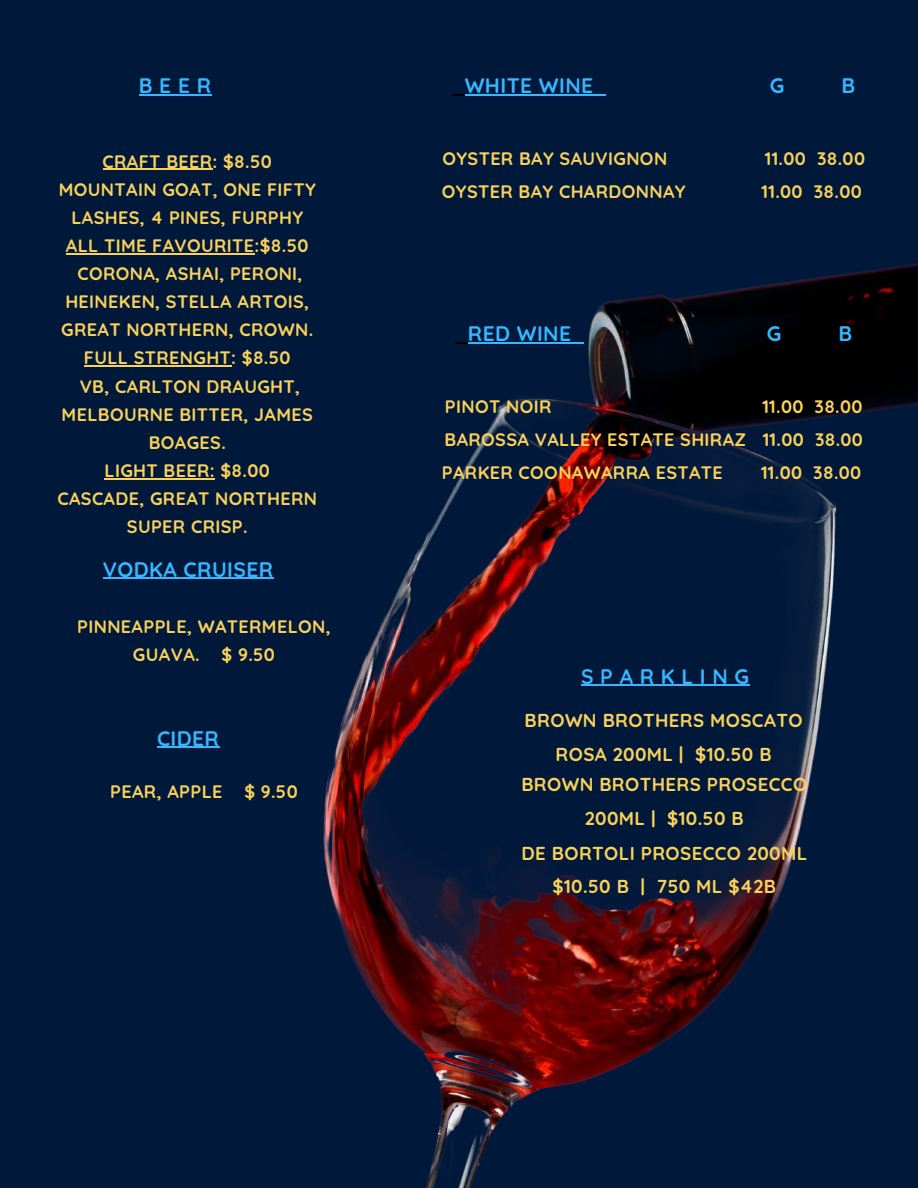
<style>
.page{position:relative;width:918px;height:1188px;background:#00193b}
.page>*{position:absolute;margin:0;border:0;box-sizing:border-box;transform-origin:0 0}
.t1{font:700 21px "Quicksand";letter-spacing:.02em;color:#38b6ff}
.t2{font:700 21px "Quicksand";letter-spacing:.32em;color:#38b6ff}
.t3{font:700 18.75px/34px "Quicksand";letter-spacing:.02em;color:#fad259;text-align:center}
.t4{font:700 18px/28.2px "Quicksand";letter-spacing:.02em;color:#fad259;text-align:center}
</style>
<div class="page">
<img style="left:324px;top:264px;width:594px;height:924px">
<svg style="left:452px;top:94px;width:13px;height:1px"></svg>
<hr style="left:465px;top:94px;width:129px;height:1px;background:#38b6ff">
<svg style="left:594px;top:94px;width:12px;height:1px"></svg>
<svg style="left:455px;top:342px;width:13px;height:2px"></svg>
<hr style="left:468px;top:342px;width:104px;height:2px;background:#38b6ff">
<svg style="left:572px;top:342px;width:12px;height:2px"></svg>
<hr style="left:581px;top:685px;width:169px;height:1px;background:#38b6ff">
<hr style="left:139px;top:94px;width:73px;height:1px;background:#38b6ff">
<hr style="left:103px;top:169px;width:110px;height:1px;background:#fad259">
<hr style="left:66px;top:253px;width:189px;height:1px;background:#fad259">
<hr style="left:84px;top:366px;width:147px;height:1px;background:#fad259">
<hr style="left:105px;top:478px;width:110px;height:1px;background:#fad259">
<hr style="left:103px;top:578px;width:171px;height:1px;background:#38b6ff">
<hr style="left:157px;top:747px;width:62px;height:1px;background:#38b6ff">
<p class="t1" style="left:139px;top:72px;width:74px">BEER</p>
<p class="t4" style="left:57px;top:147px;width:261px">CRAFT BEER: $8.50<br>MOUNTAIN GOAT, ONE FIFTY<br>LASHES, 4 PINES, FURPHY<br>ALL TIME FAVOURITE:$8.50<br>CORONA, ASHAI, PERONI,<br>HEINEKEN, STELLA ARTOIS,<br>GREAT NORTHERN, CROWN.<br>FULL STRENGHT: $8.50<br>VB, CARLTON DRAUGHT,<br>MELBOURNE BITTER, JAMES<br>BOAGES.<br>LIGHT BEER: $8.00<br>CASCADE, GREAT NORTHERN<br>SUPER CRISP.</p>
<p class="t1" style="left:103px;top:556px;width:172px">VODKA CRUISER</p>
<p class="t4" style="left:77px;top:612px;width:255px">PINNEAPPLE, WATERMELON,<br>GUAVA. $ 9.50</p>
<p class="t1" style="left:157px;top:725px;width:64px">CIDER</p>
<p class="t4" style="left:110px;top:778px;width:189px">PEAR, APPLE $ 9.50</p>
<p class="t1" style="left:465px;top:72px;width:130px">WHITE WINE</p>
<p class="t1" style="left:770px;top:72px;width:16px">G</p>
<p class="t1" style="left:842px;top:72px;width:15px">B</p>
<p class="t4" style="left:442px;top:144px;width:226px">OYSTER BAY SAUVIGNON</p>
<p class="t4" style="left:765px;top:144px;width:102px">11.00 38.00</p>
<p class="t4" style="left:442px;top:177px;width:245px">OYSTER BAY CHARDONNAY</p>
<p class="t4" style="left:762px;top:177px;width:102px">11.00 38.00</p>
<p class="t1" style="left:468px;top:320px;width:105px">RED WINE</p>
<p class="t1" style="left:767px;top:320px;width:16px">G</p>
<p class="t1" style="left:838px;top:320px;width:15px">B</p>
<p class="t4" style="left:442px;top:390px;width:423px;line-height:32.7px;text-align:justify;text-indent:320px">11.00 38.00<br>BAROSSA VALLEY ESTATE SHIRAZ 11.00 38.00<br>PARKER COONAWARRA ESTATE</p>
<p class="t4" style="left:445px;top:392px;width:108px">PINOT NOIR</p>
<p class="t4" style="left:761px;top:458px;width:102px">11.00 38.00</p>
<p class="t2" style="left:581px;top:663px;width:170px">SPARKLING</p>
<p class="t3" style="left:525px;top:703px;width:279px">BROWN BROTHERS MOSCATO<br>ROSA 200ML | $10.50 B</p>
<p class="t3" style="left:521px;top:767px;width:287px">BROWN BROTHERS PROSECCO<br>200ML | $10.50 B<br>DE BORTOLI PROSECCO 200ML $10.50 B | 750 ML $42B</p>
</div>
